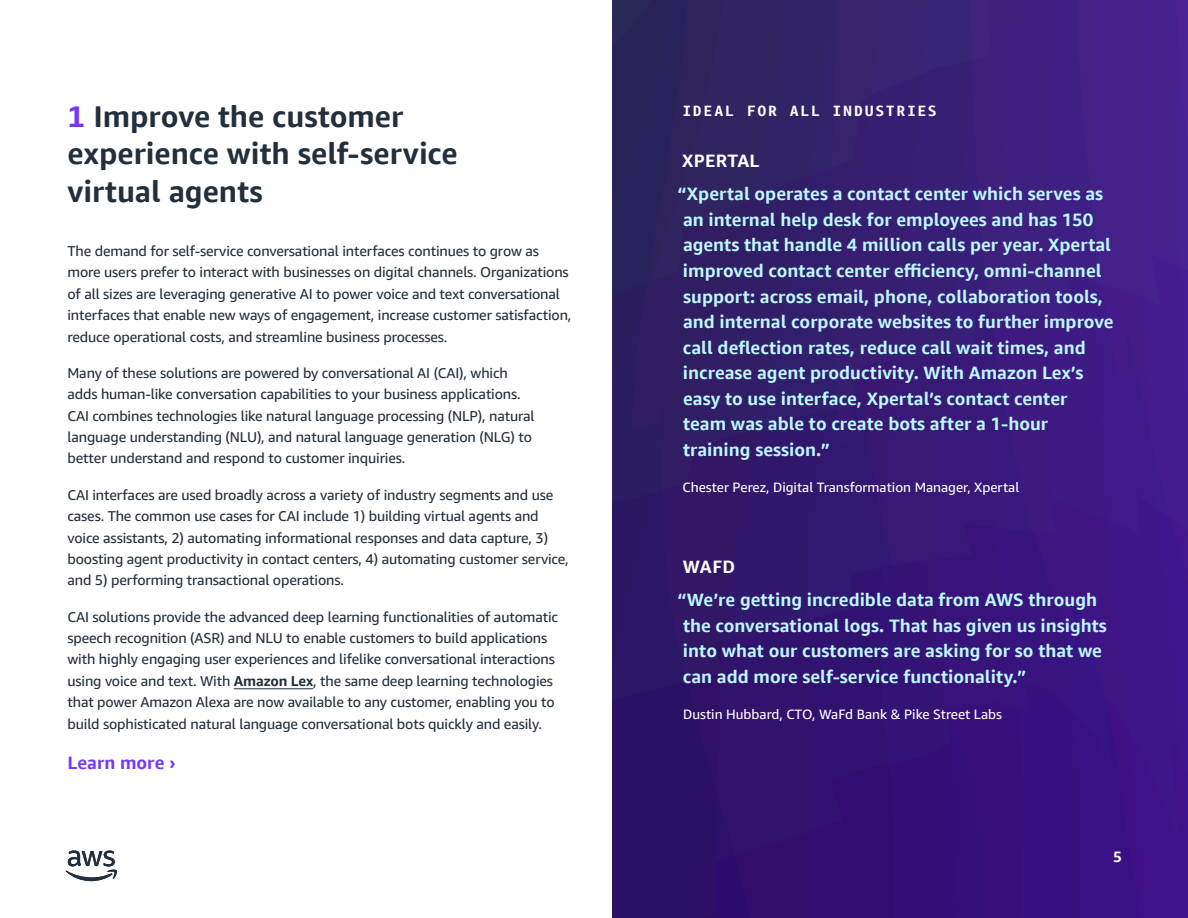
<style>
.page{position:relative;width:1188px;height:918px;background:#fff}
.page>*{position:absolute;margin:0;border:0;box-sizing:border-box;transform-origin:0 0}
.t1{font:700 30px/37.5px "Amazon Ember Display";color:#222f3d}
.t2{font:700 18px/25.5px "Amazon Ember Display";color:#bbf8ff}
.t3{font:700 18px "Amazon Ember Display";letter-spacing:.015em;color:#fff}
.t4{font:700 18px "Amazon Ember Display";color:#7537f9}
.t5{font:700 15px "Amazon Ember Mono";letter-spacing:.11em;color:#fff}
.t6{font:700 15px "Amazon Ember";color:#fff}
.t7{font:14.25px/21.3px "Amazon Ember";letter-spacing:-.01em;color:#232f3e}
.t8{font:13.5px "Amazon Ember";color:#fff}
.s1{font-family:"Amazon Ember Mono";color:#7537f9}
.s2{font-weight:700;color:#222f3d}
</style>
<div class="page">
<img style="left:612px;top:0;width:576px;height:917px">
<hr style="left:234px;top:689px;width:79px;height:1px;background:#222f3d">
<svg style="left:65px;top:851px;width:52px;height:30px"></svg>
<h1 class="t1" style="left:68px;top:98px;width:392px"><span class="s1">1</span> Improve the customer experience with self-service virtual agents</h1>
<p class="t7" style="left:68px;top:240px;width:505px">The demand for self-service conversational interfaces continues to grow as more users prefer to interact with businesses on digital channels. Organizations of all sizes are leveraging generative AI to power voice and text conversational interfaces that enable new ways of engagement, increase customer satisfaction, reduce operational costs, and streamline business processes.</p>
<p class="t7" style="left:68px;top:362px;width:469px">Many of these solutions are powered by conversational AI (CAI), which adds human-like conversation capabilities to your business applications.<br>CAI combines technologies like natural language processing (NLP), natural language understanding (NLU), and natural language generation (NLG) to better understand and respond to customer inquiries.</p>
<p class="t7" style="left:68px;top:484px;width:503px">CAI interfaces are used broadly across a variety of industry segments and use cases. The common use cases for CAI include 1) building virtual agents and voice assistants, 2) automating informational responses and data capture, 3) boosting agent productivity in contact centers, 4) automating customer service, and 5) performing transactional operations.</p>
<p class="t7" style="left:68px;top:606px;width:492px">CAI solutions provide the advanced deep learning functionalities of automatic speech recognition (ASR) and NLU to enable customers to build applications with highly engaging user experiences and lifelike conversational interactions using voice and text. With <span class="s2">Amazon Lex</span>, the same deep learning technologies that power Amazon Alexa are now available to any customer, enabling you to build sophisticated natural language conversational bots quickly and easily.</p>
<p class="t4" style="left:68px;top:751px;width:110px">Learn more ›</p>
<p class="t5" style="left:682px;top:101px;width:256px">IDEAL FOR ALL INDUSTRIES</p>
<p class="t3" style="left:682px;top:150px;width:79px">XPERTAL</p>
<p class="t2" style="left:678px;top:181px;width:438px">“Xpertal operates a contact center which serves as an internal help desk for employees and has 150 agents that handle 4 million calls per year. Xpertal improved contact center efficiency, omni-channel support: across email, phone, collaboration tools, and internal corporate websites to further improve call deflection rates, reduce call wait times, and increase agent productivity. With Amazon Lex’s easy to use interface, Xpertal’s contact center<br>team was able to create bots after a 1-hour training session.”</p>
<p class="t8" style="left:683px;top:479px;width:338px">Chester Perez, Digital Transformation Manager, Xpertal</p>
<p class="t3" style="left:683px;top:556px;width:54px">WAFD</p>
<p class="t2" style="left:678px;top:587px;width:431px">“We’re getting incredible data from AWS through the conversational logs. That has given us insights into what our customers are asking for so that we can add more self-service functionality.”</p>
<p class="t8" style="left:683px;top:706px;width:320px">Dustin Hubbard, CTO, WaFd Bank &amp; Pike Street Labs</p>
<p class="t6" style="left:1113px;top:846px;width:10px">5</p>
</div>
